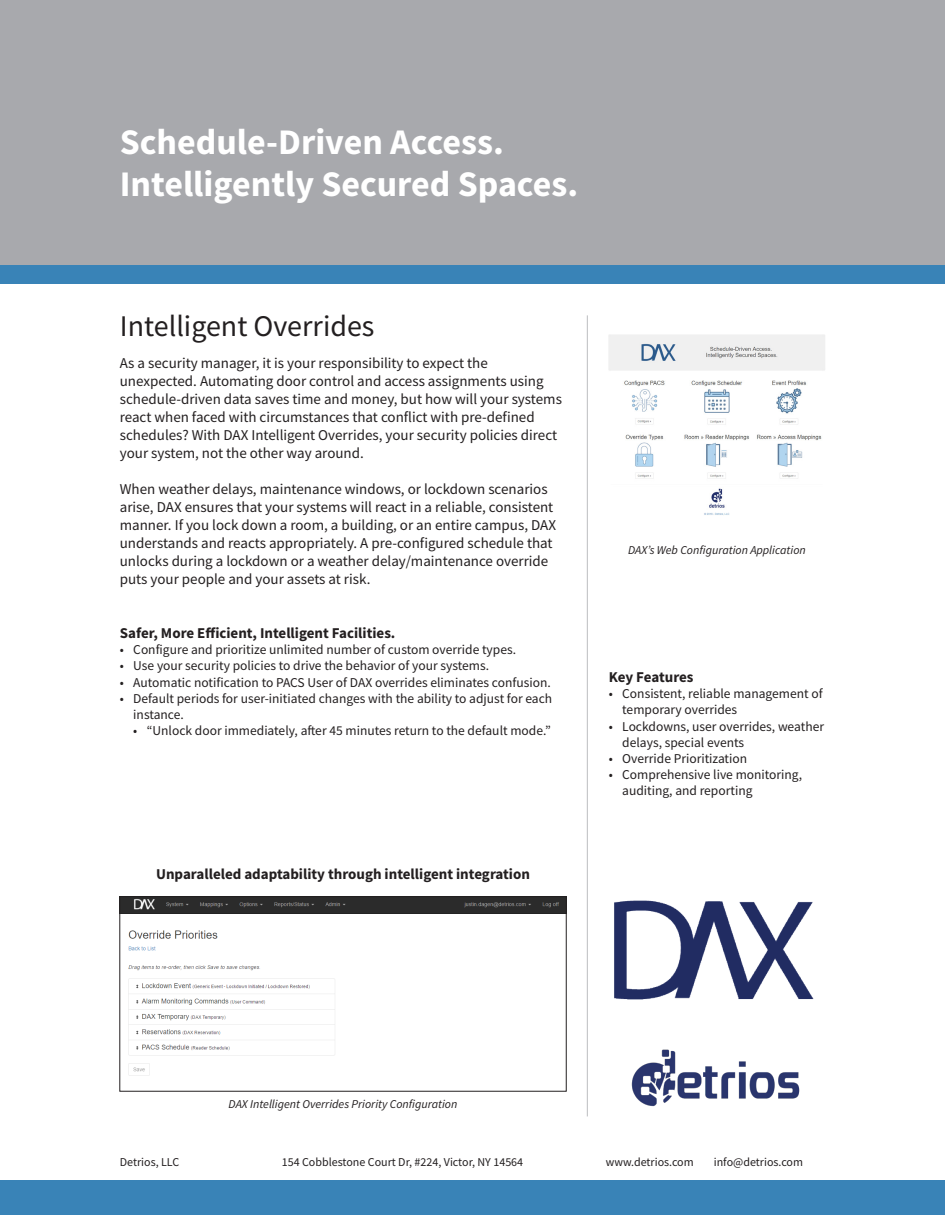
<style>
.page{position:relative;width:945px;height:1215px;background:#fff}
.page>*{position:absolute;margin:0;border:0;box-sizing:border-box;transform-origin:0 0}
.Page_Title{font:700 36px "Source Sans Pro";color:#fff}
.Heading1{font:30px "Source Sans Pro";color:#231f20}
.Body_Text_-_Left{font:15px/18px "Source Sans Pro";color:#231f20}
.Body_Text_-_Centered{font:700 15px "Source Sans Pro";color:#231f20}
.Body_Text_-_Left-2{font:700 15px "Source Sans Pro";color:#231f20}
.Heading3{font:700 15px "Source Sans Pro";letter-spacing:-.01em;color:#231f20}
.t1{font:13.5px/16.2px "Source Sans Pro";color:#231f20}
.Small_Type{font:12px "Source Sans Pro";color:#231f20}
.Figure_Caption{font:italic 12px "Source Sans Pro";color:#231f20}
</style>
<div class="page">
<div style="left:0;top:1181px;width:945px;height:34px;background:#3983b7"></div>
<hr style="left:587px;top:315px;width:1px;height:801px;background:#bcbdc0">
<div style="left:0;top:264px;width:945px;height:20px;background:#3983b7"></div>
<div style="left:0;top:0;width:945px;height:264px;background:#a8a9ad"></div>
<img style="left:609px;top:335px;width:216px;height:180px">
<img style="left:614px;top:900px;width:199px;height:100px">
<img style="left:122px;top:898px;width:442px;height:178px">
<div style="left:120px;top:896px;width:446px;height:195px;border:1px solid #231f20"></div>
<img style="left:631px;top:1049px;width:169px;height:58px">
<p class="Page_Title" style="left:120px;top:118px;width:386px">Schedule-Driven Access.</p>
<p class="Page_Title" style="left:120px;top:160px;width:460px">Intelligently Secured Spaces.</p>
<p class="Heading1" style="left:120px;top:307px;width:256px">Intelligent Overrides</p>
<p class="Body_Text_-_Left" style="left:120px;top:354px;width:444px">As a security manager, it is your responsibility to expect the unexpected. Automating door control and access assignments using schedule-driven data saves time and money, but how will your systems react when faced with circumstances that conflict with pre-defined schedules? With DAX Intelligent Overrides, your security policies direct your system, not the other way around.</p>
<p class="Body_Text_-_Left" style="left:120px;top:480px;width:438px">When weather delays, maintenance windows, or lockdown scenarios arise, DAX ensures that your systems will react in a reliable, consistent manner. If you lock down a room, a building, or an entire campus, DAX understands and reacts appropriately. A pre-configured schedule that unlocks during a lockdown or a weather delay/maintenance override puts your people and your assets at risk.</p>
<p class="Body_Text_-_Left-2" style="left:120px;top:623px;width:277px">Safer, More Efficient, Intelligent Facilities.</p>
<p class="t1" style="left:120px;top:642px;width:398px">• Configure and prioritize unlimited number of custom override types.</p>
<p class="t1" style="left:120px;top:658px;width:371px">• Use your security policies to drive the behavior of your systems.</p>
<p class="t1" style="left:120px;top:674px;width:433px">• Automatic notification to PACS User of DAX overrides eliminates confusion.</p>
<p class="t1" style="left:133px;top:690px;width:420px;text-indent:-14px">• Default periods for user-initiated changes with the ability to adjust for each instance.</p>
<p class="t1" style="left:133px;top:723px;width:419px">• “Unlock door immediately, after 45 minutes return to the default mode.”</p>
<p class="Body_Text_-_Centered" style="left:156px;top:864px;width:375px">Unparalleled adaptability through intelligent integration</p>
<p class="Figure_Caption" style="left:628px;top:542px;width:179px">DAX’s Web Configuration Application</p>
<p class="Heading3" style="left:609px;top:667px;width:86px">Key Features</p>
<p class="t1" style="left:622px;top:686px;width:202px;text-indent:-14px">• Consistent, reliable management of temporary overrides</p>
<p class="t1" style="left:622px;top:718px;width:203px;text-indent:-14px">• Lockdowns, user overrides, weather delays, special events</p>
<p class="t1" style="left:609px;top:750px;width:140px">• Override Prioritization</p>
<p class="t1" style="left:622px;top:767px;width:181px;text-indent:-14px">• Comprehensive live monitoring, auditing, and reporting</p>
<p class="Figure_Caption" style="left:229px;top:1097px;width:230px">DAX Intelligent Overrides Priority Configuration</p>
<p class="Small_Type" style="left:120px;top:1154px;width:61px">Detrios, LLC</p>
<p class="Small_Type" style="left:282px;top:1154px;width:243px">154 Cobblestone Court Dr, #224, Victor, NY 14564</p>
<p class="Small_Type" style="left:606px;top:1154px;width:89px">www.detrios.com</p>
<p class="Small_Type" style="left:714px;top:1154px;width:91px">info@detrios.com</p>
</div>
